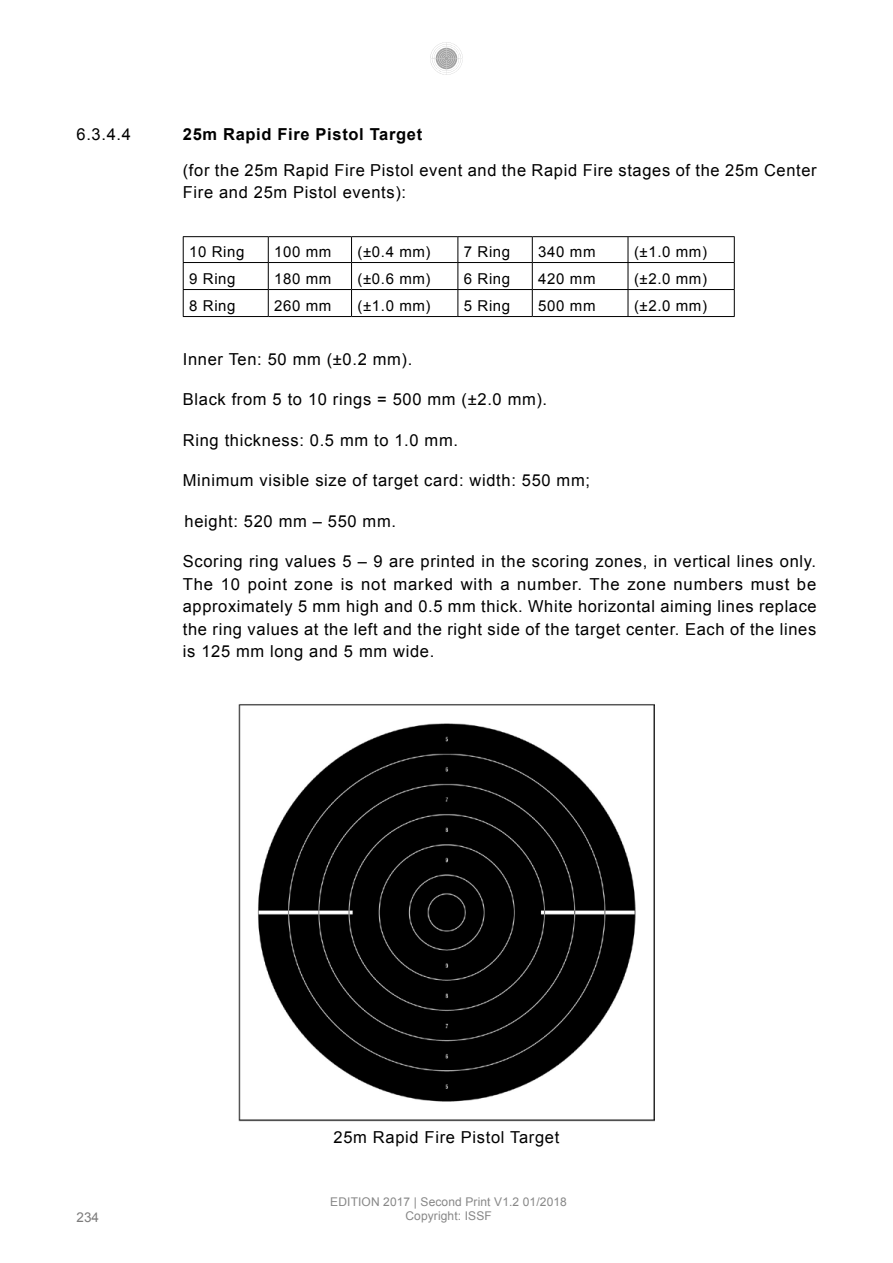
<style>
.page{position:relative;width:893px;height:1263px;background:#fff}
.page>*{position:absolute;margin:0;border:0;box-sizing:border-box;transform-origin:0 0}
.Copy_Standard_Indent{font:16.5px/22.5px "Arial";letter-spacing:.04em;color:#000}
.t1{font:700 16.5px "Arial";letter-spacing:.04em;color:#000}
.Copy_Standard_Center{font:16.5px "Arial";letter-spacing:.04em;color:#000}
.Tabellenkörper__Cop{font:15px "Arial";letter-spacing:.04em;color:#000}
.t2{font:13.5px "Arial";color:#7c7b7b}
.t3{font:12px/13.5px "Arial";letter-spacing:.01em;color:#878787;text-align:center}
</style>
<div class="page">
<svg style="left:430px;top:42px;width:33px;height:33px"></svg>
<hr style="left:183px;top:236px;width:85px;height:1px;background:#000">
<hr style="left:268px;top:236px;width:84px;height:1px;background:#000">
<hr style="left:352px;top:236px;width:106px;height:1px;background:#000">
<hr style="left:458px;top:236px;width:74px;height:1px;background:#000">
<hr style="left:532px;top:236px;width:96px;height:1px;background:#000">
<hr style="left:628px;top:236px;width:107px;height:1px;background:#000">
<hr style="left:183px;top:262px;width:85px;height:1px;background:#000">
<hr style="left:268px;top:262px;width:84px;height:1px;background:#000">
<hr style="left:352px;top:262px;width:106px;height:1px;background:#000">
<hr style="left:458px;top:262px;width:74px;height:1px;background:#000">
<hr style="left:532px;top:262px;width:96px;height:1px;background:#000">
<hr style="left:628px;top:262px;width:107px;height:1px;background:#000">
<hr style="left:183px;top:289px;width:85px;height:1px;background:#000">
<svg style="left:183px;top:237px;width:1px;height:79px"></svg>
<hr style="left:268px;top:289px;width:84px;height:1px;background:#000">
<svg style="left:268px;top:237px;width:1px;height:79px"></svg>
<hr style="left:352px;top:289px;width:106px;height:1px;background:#000">
<svg style="left:351px;top:237px;width:1px;height:79px"></svg>
<hr style="left:458px;top:289px;width:74px;height:1px;background:#000">
<svg style="left:457px;top:237px;width:1px;height:79px"></svg>
<hr style="left:532px;top:289px;width:96px;height:1px;background:#000">
<svg style="left:532px;top:237px;width:1px;height:79px"></svg>
<hr style="left:628px;top:289px;width:107px;height:1px;background:#000">
<svg style="left:628px;top:237px;width:1px;height:79px"></svg>
<svg style="left:734px;top:237px;width:1px;height:79px"></svg>
<hr style="left:183px;top:316px;width:85px;height:1px;background:#000">
<hr style="left:268px;top:316px;width:84px;height:1px;background:#000">
<hr style="left:352px;top:316px;width:106px;height:1px;background:#000">
<hr style="left:458px;top:316px;width:74px;height:1px;background:#000">
<hr style="left:532px;top:316px;width:96px;height:1px;background:#000">
<hr style="left:628px;top:316px;width:107px;height:1px;background:#000">
<img style="left:238px;top:704px;width:417px;height:417px">
<p class="Copy_Standard_Indent" style="left:77px;top:123px;width:56px">6.3.4.4</p>
<p class="t1" style="left:183px;top:123px;width:241px">25m Rapid Fire Pistol Target</p>
<p class="Copy_Standard_Indent" style="left:183px;top:159px;width:635px">(for the 25m Rapid Fire Pistol event and the Rapid Fire stages of the 25m Center<br>Fire and 25m Pistol events):</p>
<p class="Tabellenkörper__Cop" style="left:189px;top:241px;width:57px">10 Ring</p>
<p class="Tabellenkörper__Cop" style="left:274px;top:241px;width:59px">100 mm</p>
<p class="Tabellenkörper__Cop" style="left:358px;top:241px;width:75px">(±0.4 mm)</p>
<p class="Tabellenkörper__Cop" style="left:464px;top:241px;width:48px">7 Ring</p>
<p class="Tabellenkörper__Cop" style="left:538px;top:241px;width:59px">340 mm</p>
<p class="Tabellenkörper__Cop" style="left:634px;top:241px;width:75px">(±1.0 mm)</p>
<p class="Tabellenkörper__Cop" style="left:189px;top:268px;width:48px">9 Ring</p>
<p class="Tabellenkörper__Cop" style="left:274px;top:268px;width:59px">180 mm</p>
<p class="Tabellenkörper__Cop" style="left:358px;top:268px;width:75px">(±0.6 mm)</p>
<p class="Tabellenkörper__Cop" style="left:464px;top:268px;width:48px">6 Ring</p>
<p class="Tabellenkörper__Cop" style="left:538px;top:268px;width:59px">420 mm</p>
<p class="Tabellenkörper__Cop" style="left:634px;top:268px;width:75px">(±2.0 mm)</p>
<p class="Tabellenkörper__Cop" style="left:189px;top:295px;width:48px">8 Ring</p>
<p class="Tabellenkörper__Cop" style="left:274px;top:295px;width:59px">260 mm</p>
<p class="Tabellenkörper__Cop" style="left:358px;top:295px;width:75px">(±1.0 mm)</p>
<p class="Tabellenkörper__Cop" style="left:464px;top:295px;width:48px">5 Ring</p>
<p class="Tabellenkörper__Cop" style="left:538px;top:295px;width:59px">500 mm</p>
<p class="Tabellenkörper__Cop" style="left:634px;top:295px;width:75px">(±2.0 mm)</p>
<p class="Copy_Standard_Indent" style="left:183px;top:348px;width:231px">Inner Ten: 50 mm (±0.2 mm).</p>
<p class="Copy_Standard_Indent" style="left:183px;top:388px;width:366px">Black from 5 to 10 rings = 500 mm (±2.0 mm).</p>
<p class="Copy_Standard_Indent" style="left:183px;top:429px;width:277px">Ring thickness: 0.5 mm to 1.0 mm.</p>
<p class="Copy_Standard_Indent" style="left:183px;top:469px;width:409px">Minimum visible size of target card: width: 550 mm;</p>
<p class="Copy_Standard_Indent" style="left:185px;top:510px;width:213px">height: 520 mm – 550 mm.</p>
<p class="Copy_Standard_Indent" style="left:183px;top:550px;width:635px;text-align:justify">Scoring ring values 5 – 9 are printed in the scoring zones, in vertical lines only.<br>The 10 point zone is not marked with a number. The zone numbers must be approximately 5 mm high and 0.5 mm thick. White horizontal aiming lines replace the ring values at the left and the right side of the target center. Each of the lines is 125 mm long and 5 mm wide.</p>
<p class="t2" style="left:77px;top:1208px;width:24px">234</p>
<p class="Copy_Standard_Center" style="left:334px;top:1126px;width:227px">25m Rapid Fire Pistol Target</p>
<p class="t3" style="left:330px;top:1195px;width:238px">EDITION 2017 | Second Print V1.2 01/2018<br>Copyright: ISSF</p>
</div>
